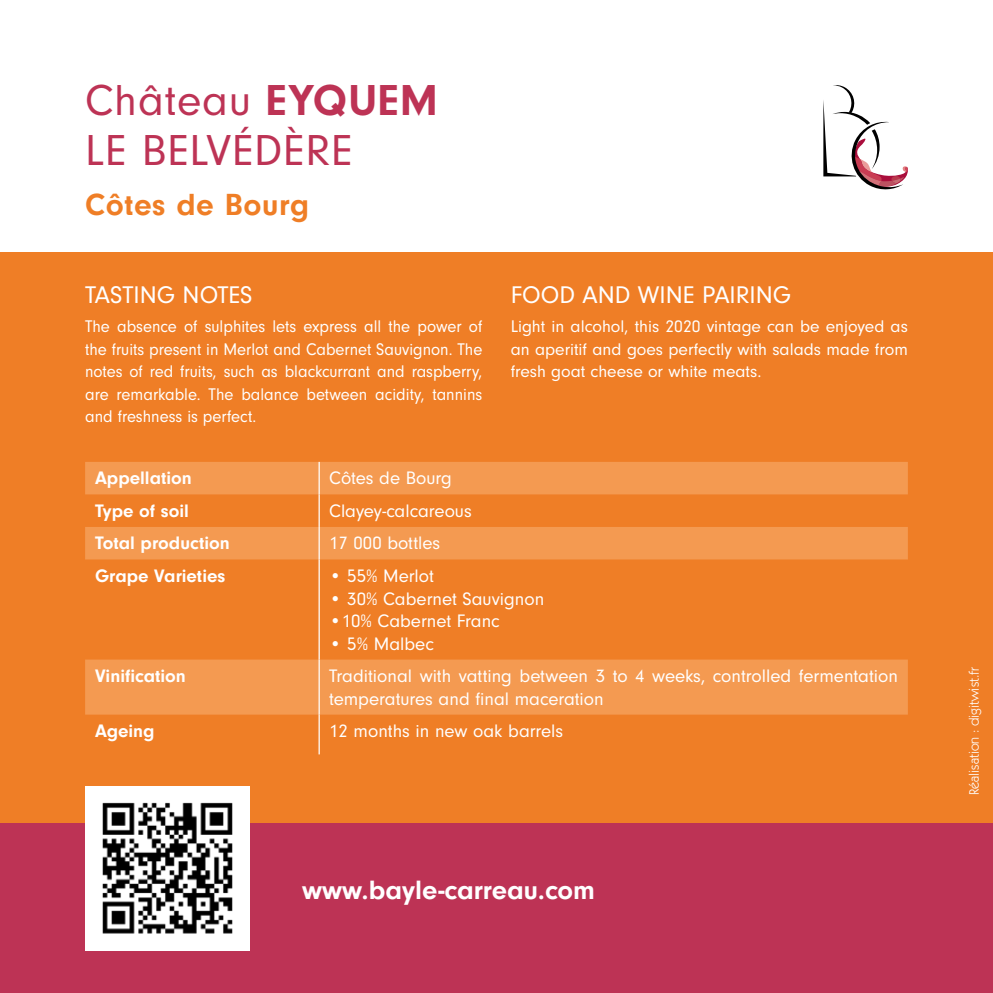
<style>
.page{position:relative;width:993px;height:993px;background:#fff}
.page>*{position:absolute;margin:0;border:0;box-sizing:border-box;transform-origin:0 0}
.t1{font:45px/50px "Neuzeit Gro";letter-spacing:.02em;color:#bd3355}
.t2{font:700 31.75px "Neuzeit Gro";letter-spacing:.02em;color:#ef7e26}
.t3{font:700 27.5px "Neuzeit Gro";color:#fff}
.t4{font:25px "Neuzeit Gro";color:#fff}
.t5{font:18.75px/22.5px "Neuzeit Gro";color:#fff}
.t6{font:700 18.75px "Neuzeit Gro";color:#fff}
.t7{font:17.5px/22.5px "Neuzeit Gro";color:#fff;text-align:justify;scale:.95 1}
.t8{font:17.5px/22.5px "Neuzeit Gro";color:#fff;text-align:justify}
.t9{font:13.75px "ITC Kabel Std";color:#fff}
.s1{font-weight:700}
</style>
<div class="page">
<div style="left:0;top:252px;width:992px;height:571px;background:#ef7e26"></div>
<div style="left:0;top:823px;width:992px;height:169px;background:#bd3355"></div>
<svg style="left:85px;top:462px;width:822px;height:252px"></svg>
<hr style="left:318px;top:461px;width:2px;height:33px;background:#fff">
<hr style="left:318px;top:494px;width:2px;height:32px;background:#fff">
<hr style="left:318px;top:526px;width:2px;height:33px;background:#fff">
<hr style="left:318px;top:559px;width:2px;height:100px;background:#fff">
<hr style="left:318px;top:659px;width:2px;height:55px;background:#fff">
<hr style="left:318px;top:714px;width:2px;height:40px;background:#fff">
<svg style="left:823px;top:85px;width:85px;height:105px"></svg>
<img style="left:85px;top:786px;width:165px;height:164px">
<h1 class="t1" style="left:85px;top:76px;width:354px">Château <span class="s1">EYQUEM<br></span>LE BELVÉDÈRE</h1>
<h2 class="t2" style="left:85px;top:187px;width:225px">Côtes de Bourg</h2>
<h3 class="t4" style="left:85px;top:281px;width:169px">TASTING NOTES</h3>
<p class="t7" style="left:85px;top:315px;width:419px">The absence of sulphites lets express all the power of the fruits present in Merlot and Cabernet Sauvignon. The notes of red fruits, such as blackcurrant and raspberry, are remarkable. The balance between acidity, tannins and freshness is perfect.</p>
<h3 class="t4" style="left:510px;top:281px;width:282px">FOOD AND WINE PAIRING</h3>
<p class="t8" style="left:510px;top:315px;width:398px">Light in alcohol, this 2020 vintage can be enjoyed as an aperitif and goes perfectly with salads made from fresh goat cheese or white meats.</p>
<p class="t6" style="left:95px;top:467px;width:98px">Appellation</p>
<p class="t5" style="left:329px;top:467px;width:124px">Côtes de Bourg</p>
<p class="t6" style="left:95px;top:500px;width:95px">Type of soil</p>
<p class="t5" style="left:329px;top:499px;width:144px">Clayey-calcareous</p>
<p class="t6" style="left:95px;top:532px;width:136px">Total production</p>
<p class="t5" style="left:329px;top:532px;width:113px">17 000 bottles</p>
<p class="t6" style="left:95px;top:565px;width:132px">Grape Varieties</p>
<p class="t5" style="left:329px;top:564px;width:106px">• 55% Merlot</p>
<p class="t5" style="left:329px;top:587px;width:216px">• 30% Cabernet Sauvignon</p>
<p class="t5" style="left:329px;top:609px;width:172px">•10% Cabernet Franc</p>
<p class="t5" style="left:329px;top:632px;width:106px">• 5% Malbec</p>
<p class="t6" style="left:95px;top:665px;width:92px">Vinification</p>
<p class="t5" style="left:329px;top:664px;width:570px">Traditional with vatting between 3 to 4 weeks, controlled fermentation temperatures and final maceration</p>
<p class="t6" style="left:95px;top:720px;width:61px">Ageing</p>
<p class="t5" style="left:329px;top:720px;width:235px">12 months in new oak barrels</p>
<h3 class="t3" style="left:302px;top:874px;width:294px">www.bayle-carreau.com</h3>
<p class="t9" style="left:965px;top:794px;width:129px;rotate:-90deg">Réalisation : digitwist.fr</p>
</div>
